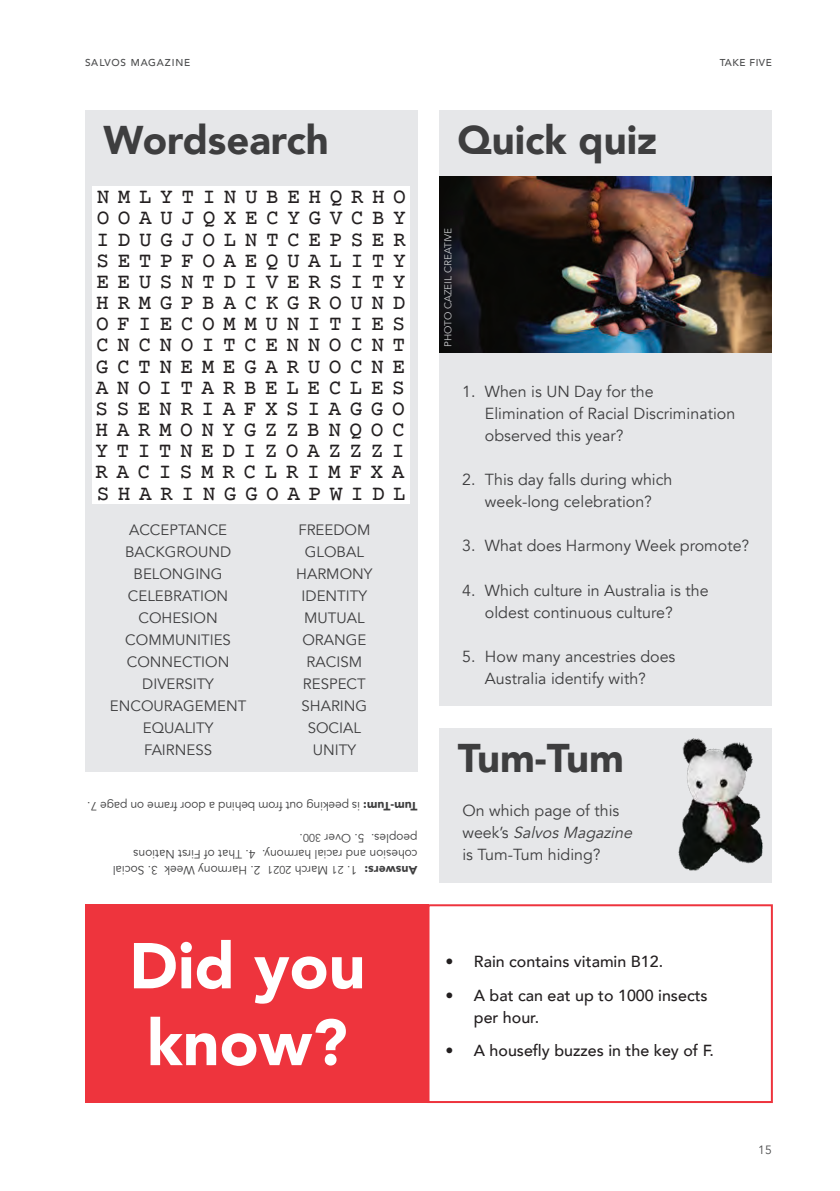
<style>
.page{position:relative;width:840px;height:1191px;background:#fff}
.page>*{position:absolute;margin:0;border:0;box-sizing:border-box;transform-origin:0 0}
.Trivia_Headings{font:900 64px/76.8px "Avenir";color:#fff}
.Trivia_Headings-2{font:900 40px "Avenir";color:#3e3e3f}
.t1{font:21.2px/21.2px "Courier Prime";letter-spacing:.395em;color:#231f20;text-align:justify}
.Body_-_Trivia_pag{font:16px/22px "Avenir";color:#3e3e3f}
.t2{font:500 16px/22px "Avenir";color:#231f20}
.Body_-_Trivia_pag-2{font:15px/22px "Avenir";color:#3e3e3f;text-align:center}
.Quiz_Answers{font:12px/16px "Avenir";color:#3e3e3f}
.t3{font:12px "Avenir";color:#4b4c4d}
.Image_Credit{font:10px "Avenir";color:#c7c8ca}
.Page_name_-_Right{font:500 10px "Avenir";letter-spacing:.08em;color:#4b4c4d}
.Page_name_-_Right-2{font:500 10px "Avenir";letter-spacing:.06em;color:#4b4c4d}
.s1{font-weight:900}
.s2{font-size:11px}
.s3{font-style:italic}
</style>
<div class="page">
<div style="left:85px;top:904px;width:343px;height:199px;background:#ee343d"></div>
<div style="left:427px;top:904px;width:345px;height:199px;border:2px solid #ee343d"></div>
<div style="left:85px;top:110px;width:332px;height:662px;background:#e6e7e9"></div>
<div style="left:439px;top:110px;width:332px;height:596px;background:#e6e7e9"></div>
<div style="left:439px;top:728px;width:332px;height:154px;background:#e6e7e9"></div>
<img style="left:678px;top:739px;width:85px;height:132px">
<div style="left:92px;top:186px;width:318px;height:318px;background:#fff"></div>
<img style="left:439px;top:176px;width:332px;height:177px">
<p class="Page_name_-_Right" style="left:85px;top:54px;width:107px">SALVOS MAGAZINE</p>
<p class="Trivia_Headings-2" style="left:103px;top:106px;width:227px">Wordsearch</p>
<p class="Trivia_Headings-2" style="left:457px;top:106px;width:201px">Quick quiz</p>
<p class="Page_name_-_Right-2" style="left:719px;top:54px;width:54px">TAKE FIVE</p>
<p class="t1" style="left:95px;top:188px;width:312px">N MLYTINUBEHQRHO OOAUJQXECYGVCBY IDUGJOLNTCEPSER SETPFOAEQUALITY EEUSNTDIVERSITY HRMGPBACKGROUND OFIECOMMUNITIES CNCNOITCENNOCNT GCTNEMEGARUOCNE ANOITARBELECLES SSENRIAFXSIAGGO HARMONYGZZBNQOC YTITNEDIZOAZZZI RACISMRCLRIMFXA SHARINGGOAPWIDL</p>
<p class="Body_-_Trivia_pag-2" style="left:129px;top:519px;width:99px">ACCEPTANCE</p>
<p class="Body_-_Trivia_pag-2" style="left:125px;top:541px;width:107px">BACKGROUND</p>
<p class="Body_-_Trivia_pag-2" style="left:133px;top:563px;width:90px">BELONGING</p>
<p class="Body_-_Trivia_pag-2" style="left:128px;top:585px;width:102px">CELEBRATION</p>
<p class="Body_-_Trivia_pag-2" style="left:138px;top:607px;width:81px">COHESION</p>
<p class="Body_-_Trivia_pag-2" style="left:125px;top:629px;width:107px">COMMUNITIES</p>
<p class="Body_-_Trivia_pag-2" style="left:127px;top:651px;width:104px">CONNECTION</p>
<p class="Body_-_Trivia_pag-2" style="left:142px;top:673px;width:73px">DIVERSITY</p>
<p class="Body_-_Trivia_pag-2" style="left:110px;top:695px;width:138px">ENCOURAGEMENT</p>
<p class="Body_-_Trivia_pag-2" style="left:143px;top:717px;width:72px">EQUALITY</p>
<p class="Body_-_Trivia_pag-2" style="left:144px;top:739px;width:69px">FAIRNESS</p>
<p class="Body_-_Trivia_pag-2" style="left:298px;top:519px;width:73px">FREEDOM</p>
<p class="Body_-_Trivia_pag-2" style="left:305px;top:541px;width:60px">GLOBAL</p>
<p class="Body_-_Trivia_pag-2" style="left:296px;top:563px;width:78px">HARMONY<br>IDENTITY</p>
<p class="Body_-_Trivia_pag-2" style="left:304px;top:607px;width:62px">MUTUAL</p>
<p class="Body_-_Trivia_pag-2" style="left:302px;top:629px;width:65px">ORANGE</p>
<p class="Body_-_Trivia_pag-2" style="left:306px;top:651px;width:57px">RACISM</p>
<p class="Body_-_Trivia_pag-2" style="left:303px;top:673px;width:64px">RESPECT</p>
<p class="Body_-_Trivia_pag-2" style="left:301px;top:695px;width:67px">SHARING</p>
<p class="Body_-_Trivia_pag-2" style="left:307px;top:717px;width:55px">SOCIAL</p>
<p class="Body_-_Trivia_pag-2" style="left:312px;top:739px;width:45px">UNITY</p>
<p class="Quiz_Answers" style="left:417px;top:814px;width:332px;rotate:-180deg"><span class="s1">Tum-Tum:</span> is peeking out from behind a door frame on page 7.</p>
<p class="Quiz_Answers" style="left:417px;top:878px;width:285px;rotate:-180deg"><span class="s1">Answers:<br></span>cohesion and racial harmony. 4. That of First Nations peoples. 5. Over <span class="s2">300</span>.</p>
<p class="Quiz_Answers" style="left:260px;top:878px;width:149px;rotate:-180deg">2. Harmony Week 3. Social</p>
<p class="Quiz_Answers" style="left:357px;top:878px;width:91px;rotate:-180deg">1. <span class="s2">21</span> March <span class="s2">2021</span></p>
<p class="Trivia_Headings" style="left:129px;top:926px;width:237px">Did you know?</p>
<p class="Image_Credit" style="left:442px;top:347px;width:121px;rotate:-90deg">PHOTO CAZEIL CREATIVE</p>
<p class="Body_-_Trivia_pag" style="left:484px;top:381px;width:252px;text-indent:-23px">1. When is UN Day for the<br>Elimination of Racial Discrimination observed this year?</p>
<p class="Body_-_Trivia_pag" style="left:462px;top:469px;width:211px;text-align:center">2. This day falls during which week-long celebration?</p>
<p class="Body_-_Trivia_pag" style="left:462px;top:535px;width:288px">3. What does Harmony Week promote?</p>
<p class="Body_-_Trivia_pag" style="left:484px;top:579px;width:225px;text-indent:-23px">4. Which culture in Australia is the oldest continuous culture?</p>
<p class="Body_-_Trivia_pag" style="left:462px;top:645px;width:214px;text-align:center">5. How many ancestries does<br>Australia identify with?</p>
<p class="Trivia_Headings-2" style="left:457px;top:723px;width:167px">Tum-Tum</p>
<p class="Body_-_Trivia_pag" style="left:462px;top:800px;width:175px">On which page of this<br>w e e k ’s <span class="s3">SalvosMagazine </span>is Tum-Tum hiding?</p>
<p class="t2" style="left:445px;top:949px;width:219px">• Rain contains vitamin B12.</p>
<p class="t2" style="left:473px;top:983px;width:235px;text-indent:-28px">• A bat can eat up to 1000 insects per hour.</p>
<p class="t2" style="left:445px;top:1038px;width:270px">• A housefly buzzes in the key of F.</p>
<p class="t3" style="left:757px;top:1142px;width:15px">15</p>
</div>
